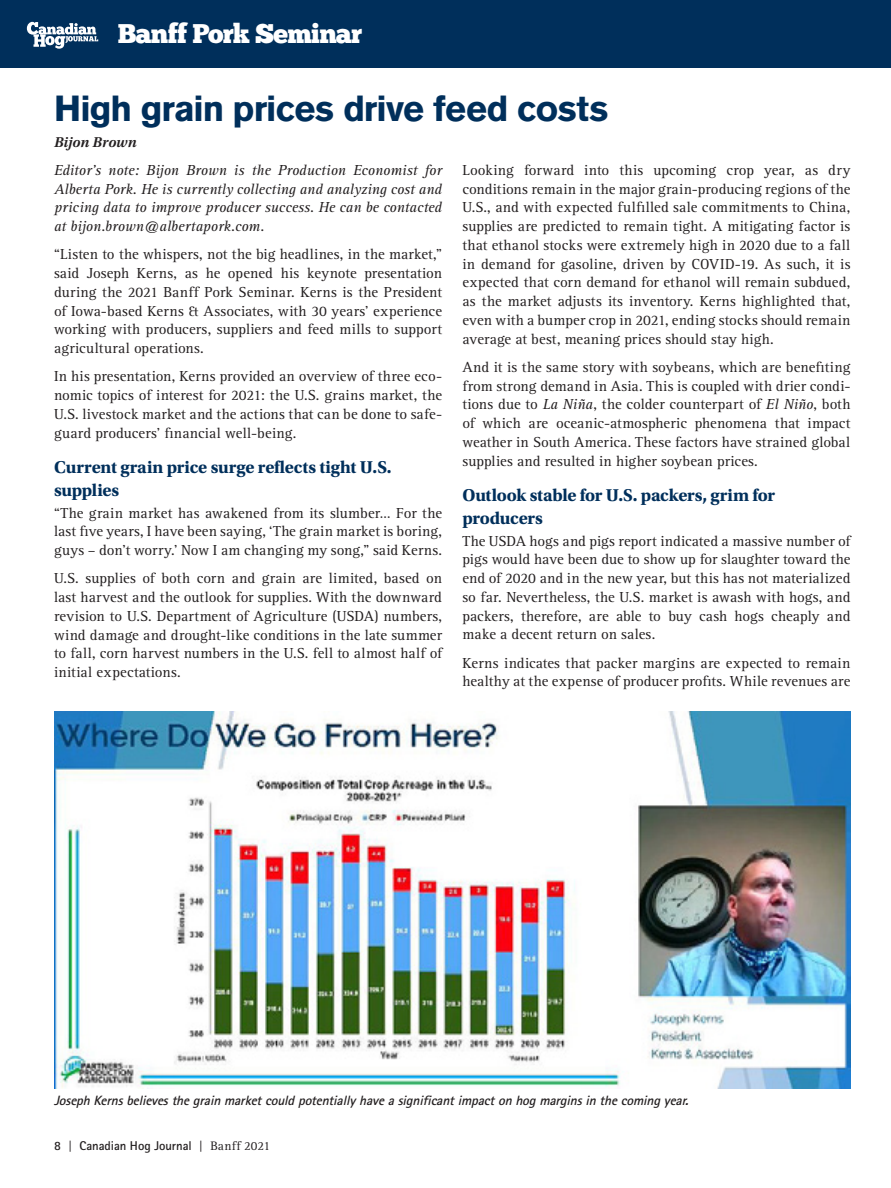
<style>
.page{position:relative;width:891px;height:1188px;background:#fff}
.page>*{position:absolute;margin:0;border:0;box-sizing:border-box;transform-origin:0 0}
.Header_MD_Blue{font:700 36px "Volvo Sans";letter-spacing:-.01em;color:#002f5b}
.Banff_Pork_Seminar_P{font:27px "Chunk Five";letter-spacing:-.03em;color:#fff}
.Header_SM_BLUE{font:700 18px/22.5px "Utopia Std";letter-spacing:-.01em;color:#002f5b}
.Text_15{font:15px/18.8px "Rotis Serif";letter-spacing:.01em;color:#231f20;text-align:justify}
.Text_15-2{font:italic 15px/18.8px "Rotis Serif";letter-spacing:-.005em;color:#231f20;text-align:justify}
.Byline_11{font:italic 600 15px "Utopia Std";color:#231f20}
.t1{font:italic 700 13.5px "Rotis Sans Serif Std";color:#231f20}
.t2{font:700 12.75px "Rotis Sans Serif Std";letter-spacing:-.005em;color:#231f20}
.s1{font-style:italic}
.s2{font-family:"Rotis Serif";font-weight:400}
</style>
<div class="page">
<div style="left:0;top:0;width:891px;height:68px;background:#002f5b"></div>
<svg style="left:27px;top:22px;width:71px;height:27px"></svg>
<img style="left:54px;top:712px;width:796px;height:377px">
<p class="Banff_Pork_Seminar_P" style="left:118px;top:21px;width:246px">Banff Pork Seminar</p>
<p class="Header_MD_Blue" style="left:54px;top:87px;width:556px">High grain prices drive feed costs</p>
<p class="Byline_11" style="left:54px;top:134px;width:84px">Bijon Brown</p>
<p class="Text_15-2" style="left:54px;top:161px;width:390px">Editor’s note: Bijon Brown is the Production Economist for Alberta Pork. He is currently collecting and analyzing cost and pricing data to improve producer success. He can be contacted at bijon.brown@albertapork.com.</p>
<p class="Text_15" style="left:54px;top:246px;width:390px">“Listen to the whispers, not the big headlines, in the market,” said Joseph Kerns, as he opened his keynote presentation during the 2021 Banff Pork Seminar. Kerns is the President of Iowa-based Kerns &amp; Associates, with 30 years’ experience working with producers, suppliers and feed mills to support agricultural operations.</p>
<p class="Text_15" style="left:54px;top:368px;width:390px">In his presentation, Kerns provided an overview of three eco&shy;nomic topics of interest for 2021: the U.S. grains market, the U.S. livestock market and the actions that can be done to safe&shy;guard producers’ financial well-being.</p>
<p class="Header_SM_BLUE" style="left:54px;top:456px;width:339px">Current grain price surge reflects tight U.S. supplies</p>
<p class="Text_15" style="left:54px;top:504px;width:390px">“The grain market has awakened from its slumber… For the last five years, I have been saying, ‘The grain market is boring, guys – don’t worry.’ Now I am changing my song,” said Kerns.</p>
<p class="Text_15" style="left:54px;top:570px;width:390px">U.S. supplies of both corn and grain are limited, based on last harvest and the outlook for supplies. With the downward revision to U.S. Department of Agriculture (USDA) numbers, wind damage and drought-like conditions in the late summer to fall, corn harvest numbers in the U.S. fell to almost half of initial expectations.</p>
<p class="Text_15" style="left:462px;top:161px;width:390px">Looking forward into this upcoming crop year, as dry conditions remain in the major grain-producing regions of the U.S., and with expected fulfilled sale commitments to China, supplies are predicted to remain tight. A mitigating factor is that ethanol stocks were extremely high in 2020 due to a fall in demand for gasoline, driven by COVID-19. As such, it is expected that corn demand for ethanol will remain subdued, as the market adjusts its inventory. Kerns highlighted that, even with a bumper crop in 2021, ending stocks should remain average at best, meaning prices should stay high.</p>
<p class="Text_15" style="left:462px;top:358px;width:390px">And it is the same story with soybeans, which are benefiting from strong demand in Asia. This is coupled with drier condi&shy;tions due to <span class="s1">La Niña</span>, the colder counterpart of <span class="s1">El Niño</span>, both of which are oceanic-atmospheric phenomena that impact weather in South America. These factors have strained global supplies and resulted in higher soybean prices.</p>
<p class="Header_SM_BLUE" style="left:462px;top:484px;width:314px">Outlook stable for U.S. packers, grim for producers</p>
<p class="Text_15" style="left:462px;top:532px;width:390px">The USDA hogs and pigs report indicated a massive number of pigs would have been due to show up for slaughter toward the end of 2020 and in the new year, but this has not materialized so far. Nevertheless, the U.S. market is awash with hogs, and packers, therefore, are able to buy cash hogs cheaply and make a decent return on sales.</p>
<p class="Text_15" style="left:462px;top:654px;width:390px">Kerns indicates that packer margins are expected to remain healthy at the expense of producer profits. While revenues are</p>
<p class="t1" style="left:54px;top:1092px;width:640px">Joseph Kernsbelievesthegrain marketcouldpotentiallyhaveasignificantimpacton hogmarginsin thecomingyear.</p>
<p class="t2" style="left:54px;top:1137px;width:218px">8 <span class="s2">|</span> Canadian Hog Journal <span class="s2">| Banff 2021</span></p>
</div>
